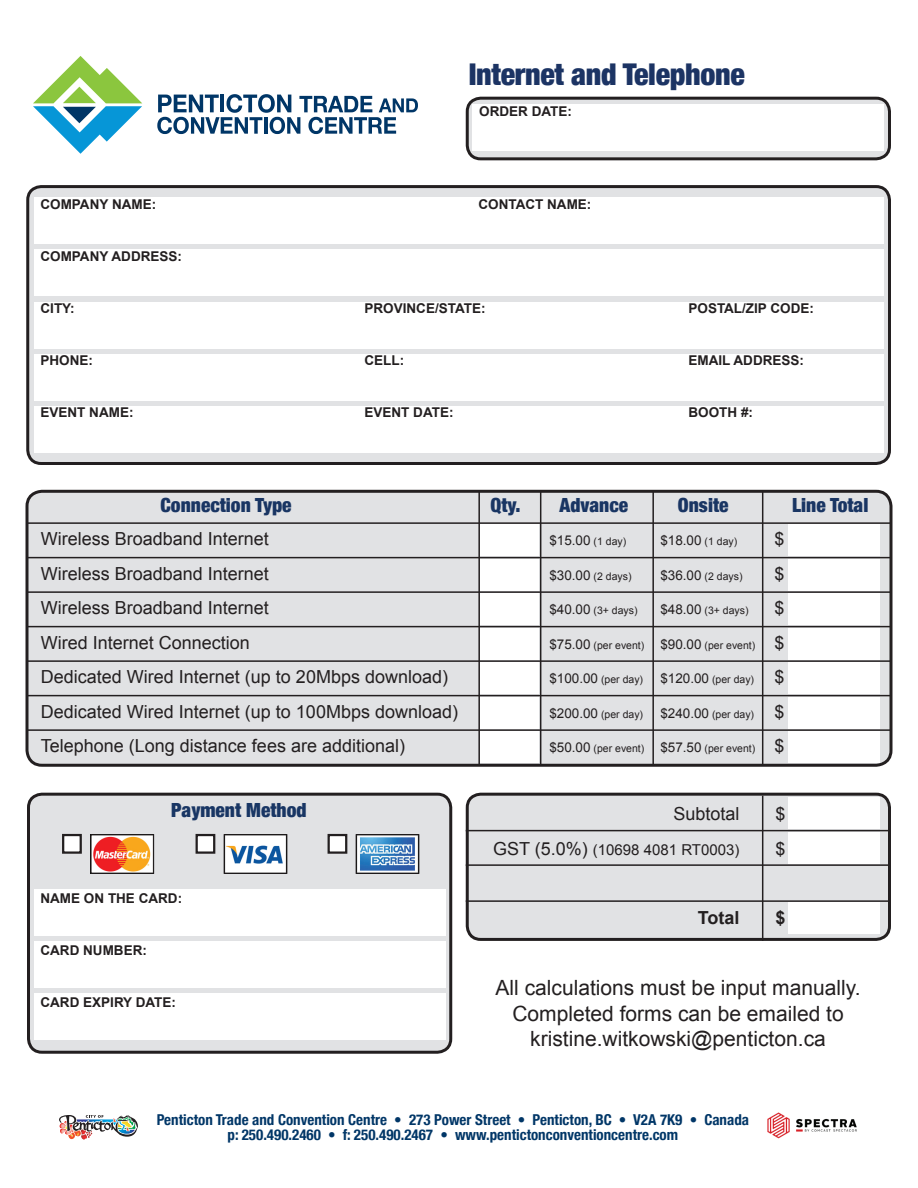
<style>
.page{position:relative;width:918px;height:1188px;background:#fff}
.page>*{position:absolute;margin:0;border:0;box-sizing:border-box;transform-origin:0 0}
.t1{font:900 condensed 30px "Helvetica Neue";letter-spacing:-.01em;color:#1c3464}
.t2{font:21px/25.2px "Arial";color:#231f20;text-align:center}
.t3{font:900 condensed 19.5px "Helvetica Neue";color:#193563}
.t4{font:900 condensed 19.5px "Helvetica Neue";color:#193664}
.t5{font:18px "Arial";color:#231f20}
.t6{font:700 18px "Arial";color:#231f20}
.t7{font:700 condensed 15px/15px "Helvetica Neue";color:#003667;text-align:center}
.t8{font:15px "Arial";color:#231f20}
.t9{font:700 13.5px "Arial";color:#231f20}
.t10{font:13.5px "Arial";color:#231f20}
.t11{font:10.5px "Arial";color:#231f20}
.t12{font:7.5px "Myriad Pro";color:#231f20}
.s1{font-size:10.5px}
.s2{font-size:13.5px}
.s3{font-size:18px}
</style>
<div class="page">
<div style="left:28px;top:187px;width:862px;height:276px;background:#e1e2e4;border-radius:14px"></div>
<div style="left:26px;top:185px;width:865px;height:280px;border:3px solid #231f20;border-radius:14px"></div>
<div style="left:34px;top:406px;width:850px;height:47px;background:#fff"></div>
<div style="left:34px;top:354px;width:850px;height:47px;background:#fff"></div>
<div style="left:34px;top:302px;width:850px;height:47px;background:#fff"></div>
<div style="left:34px;top:249px;width:850px;height:47px;background:#fff"></div>
<div style="left:34px;top:197px;width:850px;height:47px;background:#fff"></div>
<div style="left:467px;top:98px;width:423px;height:61px;background:#e1e2e4;border-radius:14px"></div>
<div style="left:466px;top:97px;width:425px;height:63px;border:3px solid #231f20;border-radius:14px"></div>
<div style="left:27px;top:491px;width:864px;height:274px;background:#e1e2e4;border-radius:15px"></div>
<div style="left:26px;top:490px;width:866px;height:277px;border:3px solid #231f20;border-radius:15px"></div>
<div style="left:472px;top:104px;width:412px;height:47px;background:#fff"></div>
<hr style="left:652px;top:491px;width:2px;height:273px;background:#231f20">
<hr style="left:762px;top:491px;width:1px;height:273px;background:#231f20">
<hr style="left:540px;top:491px;width:1px;height:273px;background:#231f20">
<hr style="left:478px;top:491px;width:2px;height:273px;background:#231f20">
<hr style="left:27px;top:522px;width:864px;height:2px;background:#231f20">
<hr style="left:27px;top:557px;width:864px;height:1px;background:#231f20">
<hr style="left:27px;top:591px;width:864px;height:2px;background:#231f20">
<hr style="left:27px;top:626px;width:864px;height:1px;background:#231f20">
<hr style="left:27px;top:660px;width:864px;height:2px;background:#231f20">
<hr style="left:27px;top:695px;width:864px;height:1px;background:#231f20">
<hr style="left:27px;top:729px;width:864px;height:2px;background:#231f20">
<div style="left:28px;top:794px;width:423px;height:258px;background:#e1e2e4;border-radius:14px"></div>
<div style="left:27px;top:793px;width:425px;height:261px;border:3px solid #231f20;border-radius:14px"></div>
<img style="left:92px;top:836px;width:60px;height:36px">
<div style="left:90px;top:834px;width:64px;height:40px;border:1px solid #231f20"></div>
<div style="left:34px;top:993px;width:412px;height:47px;background:#fff"></div>
<div style="left:34px;top:941px;width:412px;height:47px;background:#fff"></div>
<div style="left:34px;top:889px;width:412px;height:47px;background:#fff"></div>
<img style="left:226px;top:836px;width:59px;height:36px">
<div style="left:224px;top:834px;width:63px;height:40px;border:1px solid #231f20"></div>
<div style="left:63px;top:835px;width:18px;height:18px;background:#fff"></div>
<div style="left:62px;top:834px;width:20px;height:20px;border:2px solid #231f20"></div>
<div style="left:197px;top:835px;width:17px;height:18px;background:#fff"></div>
<div style="left:196px;top:834px;width:19px;height:20px;border:2px solid #231f20"></div>
<img style="left:358px;top:836px;width:59px;height:36px">
<div style="left:356px;top:834px;width:63px;height:40px;border:1px solid #231f20"></div>
<div style="left:329px;top:835px;width:17px;height:18px;background:#fff"></div>
<div style="left:328px;top:834px;width:19px;height:20px;border:2px solid #231f20"></div>
<div style="left:481px;top:525px;width:58px;height:31px;background:#fff"></div>
<div style="left:481px;top:559px;width:58px;height:32px;background:#fff"></div>
<div style="left:481px;top:594px;width:58px;height:31px;background:#fff"></div>
<div style="left:481px;top:628px;width:58px;height:32px;background:#fff"></div>
<div style="left:481px;top:663px;width:58px;height:31px;background:#fff"></div>
<div style="left:481px;top:697px;width:58px;height:32px;background:#fff"></div>
<div style="left:481px;top:732px;width:58px;height:31px;background:#fff"></div>
<div style="left:788px;top:525px;width:92px;height:31px;background:#fff"></div>
<div style="left:788px;top:559px;width:92px;height:32px;background:#fff"></div>
<div style="left:788px;top:594px;width:92px;height:31px;background:#fff"></div>
<div style="left:788px;top:628px;width:92px;height:32px;background:#fff"></div>
<div style="left:788px;top:663px;width:92px;height:31px;background:#fff"></div>
<div style="left:788px;top:697px;width:92px;height:32px;background:#fff"></div>
<div style="left:788px;top:732px;width:92px;height:31px;background:#fff"></div>
<img style="left:767px;top:1112px;width:90px;height:27px">
<div style="left:467px;top:794px;width:423px;height:145px;background:#e1e2e4;border-radius:14px"></div>
<div style="left:466px;top:793px;width:425px;height:148px;border:3px solid #231f20;border-radius:14px"></div>
<hr style="left:466px;top:830px;width:425px;height:1px;background:#231f20">
<hr style="left:466px;top:864px;width:425px;height:2px;background:#231f20">
<div style="left:788px;top:798px;width:92px;height:31px;background:#fff"></div>
<div style="left:788px;top:832px;width:92px;height:32px;background:#fff"></div>
<hr style="left:466px;top:900px;width:425px;height:2px;background:#231f20">
<div style="left:788px;top:903px;width:92px;height:31px;background:#fff"></div>
<hr style="left:762px;top:796px;width:1px;height:145px;background:#231f20">
<svg style="left:157px;top:94px;width:261px;height:40px"></svg>
<svg style="left:33px;top:56px;width:109px;height:98px"></svg>
<svg style="left:59px;top:1115px;width:79px;height:25px"></svg>
<h1 class="t1" style="left:469px;top:50px;width:278px">Internet and Telephone</h1>
<p class="t9" style="left:479px;top:102px;width:94px">ORDER DATE:</p>
<p class="t9" style="left:40px;top:195px;width:117px">COMPANY NAME:</p>
<p class="t9" style="left:478px;top:195px;width:114px">CONTACT NAME:</p>
<p class="t9" style="left:40px;top:247px;width:143px">COMPANY ADDRESS:</p>
<p class="t12" style="left:136px;top:253px;width:45px">Pantone 2925</p>
<p class="t9" style="left:40px;top:299px;width:36px">CITY:</p>
<p class="t9" style="left:364px;top:299px;width:123px">PROVINCE/STATE:</p>
<p class="t9" style="left:688px;top:299px;width:127px">POSTAL/ZIP CODE:</p>
<p class="t9" style="left:40px;top:352px;width:54px">PHONE:</p>
<p class="t9" style="left:364px;top:352px;width:41px">CELL:</p>
<p class="t9" style="left:688px;top:352px;width:117px">EMAIL ADDRESS:</p>
<p class="t9" style="left:40px;top:404px;width:95px">EVENT NAME:</p>
<p class="t9" style="left:364px;top:404px;width:91px">EVENT DATE:</p>
<p class="t9" style="left:688px;top:404px;width:66px">BOOTH #:</p>
<p class="t3" style="left:161px;top:489px;width:133px">Connection Type</p>
<p class="t3" style="left:491px;top:489px;width:32px">Qty.</p>
<p class="t3" style="left:559px;top:489px;width:70px">Advance</p>
<p class="t3" style="left:678px;top:489px;width:52px">Onsite</p>
<p class="t3" style="left:792px;top:489px;width:78px">Line Total</p>
<p class="t5" style="left:41px;top:527px;width:230px">Wireless Broadband Internet</p>
<p class="t10" style="left:549px;top:531px;width:78px">$15.00 <span class="s1">(1 day)</span></p>
<p class="t10" style="left:660px;top:531px;width:78px">$18.00 <span class="s1">(1 day)</span></p>
<p class="t5" style="left:774px;top:527px;width:12px">$</p>
<p class="t5" style="left:41px;top:561px;width:230px">Wireless Broadband Internet</p>
<p class="t11" style="left:549px;top:569px;width:84px"><span class="s2">$30.00</span> (2 days)</p>
<p class="t11" style="left:660px;top:569px;width:84px"><span class="s2">$36.00</span> (2 days)</p>
<p class="t5" style="left:774px;top:561px;width:12px">$</p>
<p class="t5" style="left:41px;top:596px;width:230px">Wireless Broadband Internet</p>
<p class="t11" style="left:549px;top:603px;width:90px"><span class="s2">$40.00</span> (3+ days)</p>
<p class="t11" style="left:660px;top:603px;width:90px"><span class="s2">$48.00</span> (3+ days)</p>
<p class="t5" style="left:774px;top:596px;width:12px">$</p>
<p class="t5" style="left:41px;top:630px;width:211px">Wired Internet Connection</p>
<p class="t11" style="left:549px;top:638px;width:237px"><span class="s2">$75.00</span> (per event) <span class="s2">$90.00</span> (per event) <span class="s3">$</span></p>
<p class="t5" style="left:41px;top:665px;width:409px">Dedicated Wired Internet (up to 20Mbps download)</p>
<p class="t11" style="left:549px;top:672px;width:95px"><span class="s2">$100.00</span> (per day)</p>
<p class="t11" style="left:660px;top:672px;width:126px"><span class="s2">$120.00</span> (per day) <span class="s3">$</span></p>
<p class="t5" style="left:41px;top:699px;width:419px">Dedicated Wired Internet (up to 100Mbps download)</p>
<p class="t11" style="left:549px;top:707px;width:95px"><span class="s2">$200.00</span> (per day)</p>
<p class="t11" style="left:660px;top:707px;width:126px"><span class="s2">$240.00</span> (per day) <span class="s3">$</span></p>
<p class="t5" style="left:41px;top:734px;width:366px">Telephone (Long distance fees are additional)</p>
<p class="t11" style="left:549px;top:741px;width:237px"><span class="s2">$50.00</span> (per event) <span class="s2">$57.50</span> (per event) <span class="s3">$</span></p>
<p class="t4" style="left:171px;top:794px;width:137px">Payment Method</p>
<p class="t9" style="left:40px;top:889px;width:143px">NAME ON THE CARD:</p>
<p class="t9" style="left:40px;top:942px;width:108px">CARD NUMBER:</p>
<p class="t9" style="left:40px;top:994px;width:137px">CARD EXPIRY DATE:</p>
<p class="t5" style="left:673px;top:802px;width:68px">Subtotal</p>
<p class="t5" style="left:775px;top:802px;width:12px">$</p>
<p class="t8" style="left:493px;top:839px;width:248px"><span class="s3">GST (5.0%)</span> (10698 4081 RT0003)</p>
<p class="t5" style="left:775px;top:836px;width:12px">$</p>
<p class="t6" style="left:698px;top:905px;width:43px">Total</p>
<p class="t6" style="left:775px;top:905px;width:12px">$</p>
<p class="t2" style="left:496px;top:976px;width:366px">All calculations must be input manually.<br>Completed forms can be emailed to kristine.witkowski@penticton.ca</p>
<p class="t7" style="left:157px;top:1111px;width:594px">Penticton Trade and Convention Centre • 273 Power Street • Penticton, BC • V2A 7K9 • Canada p: 250.490.2460 • f: 250.490.2467 • www.pentictonconventioncentre.com</p>
</div>
